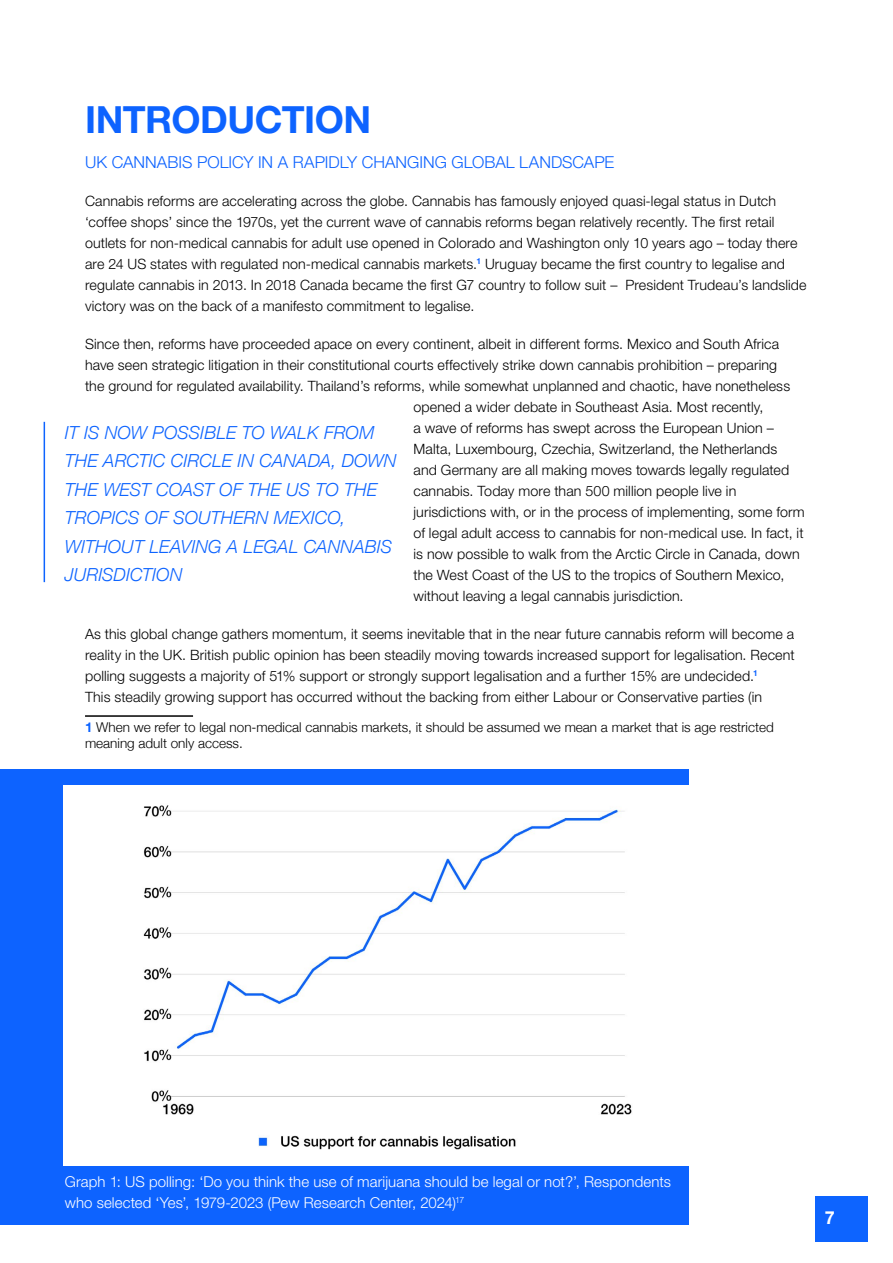
<style>
.page{position:relative;width:893px;height:1263px;background:#fff}
.page>*{position:absolute;margin:0;border:0;box-sizing:border-box;transform-origin:0 0}
.t1{font:700 37.5px "Helvetica Neue LT Std";letter-spacing:-.015em;color:#0d63ff}
.t2{font:italic 300 18px/28.5px "Helvetica Neue";letter-spacing:.005em;color:#0d64ff}
.t3{font:700 18px "Helvetica Neue LT Std";color:#fff}
.t4{font:300 16.5px "Helvetica Neue LT Std";color:#0d63ff}
.t5{font:300 15px/21px "Helvetica Neue LT Std";letter-spacing:.005em;color:#fff}
.t6{font:300 14.25px/21px "Helvetica Neue LT Std";letter-spacing:.01em;color:#000}
.t7{font:300 13.5px/16.2px "Helvetica Neue";color:#000}
.s1{font-weight:700;color:#0d64ff}
</style>
<div class="page">
<div style="left:815px;top:1196px;width:52px;height:46px;background:#0d64ff"></div>
<hr style="left:85px;top:715px;width:108px;height:2px;background:#000">
<hr style="left:44px;top:422px;width:1px;height:160px;background:#0d64ff">
<div style="left:0;top:769px;width:689px;height:455px;background:#0d63ff"></div>
<div style="left:64px;top:785px;width:625px;height:381px;background:#fff"></div>
<h1 class="t1" style="left:85px;top:97px;width:288px">INTRODUCTION</h1>
<p class="t4" style="left:85px;top:152px;width:531px">UK CANNABIS POLICY IN A RAPIDLY CHANGING GLOBAL LANDSCAPE</p>
<p class="t6" style="left:85px;top:190px;width:723px">Cannabis reforms are accelerating across the globe. Cannabis has famously enjoyed quasi-legal status in Dutch ‘coffee shops’ since the 1970s, yet the current wave of cannabis reforms began relatively recently. The first retail outlets for non-medical cannabis for adult use opened in Colorado and Washington only 10 years ago – today there are 24 US states with regulated non-medical cannabis markets.<sup>1</sup> Uruguay became the first country to legalise and regulate cannabis in 2013. In 2018 Canada became the first G7 country to follow suit – President Trudeau’s landslide victory was on the back of a manifesto commitment to legalise.</p>
<p class="t6" style="left:85px;top:333px;width:696px">Since then, reforms have proceeded apace on every continent, albeit in different forms. Mexico and South Africa</p>
<p class="t6" style="left:85px;top:354px;width:694px">have seen strategic litigation in their constitutional courts effectively strike down cannabis prohibition – preparing</p>
<p class="t6" style="left:85px;top:375px;width:707px">the ground for regulated availability. Thailand’s reforms, while somewhat unplanned and chaotic, have nonetheless</p>
<p class="t6" style="left:413px;top:396px;width:351px">opened a wider debate in Southeast Asia. Most recently,</p>
<p class="t6" style="left:413px;top:417px;width:362px">a wave of reforms has swept across the European Union –</p>
<p class="t6" style="left:413px;top:438px;width:365px">Malta, Luxembourg, Czechia, Switzerland, the Netherlands</p>
<p class="t6" style="left:413px;top:459px;width:377px">and Germany are all making moves towards legally regulated</p>
<p class="t6" style="left:413px;top:480px;width:324px">cannabis. Today more than 500 million people live in</p>
<p class="t6" style="left:413px;top:501px;width:393px">jurisdictions with, or in the process of implementing, some form</p>
<p class="t6" style="left:413px;top:522px;width:392px">of legal adult access to cannabis for non-medical use. In fact, it</p>
<p class="t6" style="left:413px;top:543px;width:388px">is now possible to walk from the Arctic Circle in Canada, down</p>
<p class="t6" style="left:413px;top:564px;width:372px">the West Coast of the US to the tropics of Southern Mexico,</p>
<p class="t6" style="left:413px;top:585px;width:272px">without leaving a legal cannabis jurisdiction.</p>
<p class="t6" style="left:85px;top:623px;width:711px">As this global change gathers momentum, it seems inevitable that in the near future cannabis reform will become a reality in the UK. British public opinion has been steadily moving towards increased support for legalisation. Recent polling suggests a majority of 51% support or strongly support legalisation and a further 15% are undecided.<sup>1<br></sup>This steadily growing support has occurred without the backing from either Labour or Conservative parties (in</p>
<p class="t7" style="left:85px;top:718px;width:690px"><span class="s1">1</span> When we refer to legal non-medical cannabis markets, it should be assumed we mean a market that is age restricted meaning adult only access.</p>
<p class="t2" style="left:65px;top:417px;width:333px">IT IS NOW POSSIBLE TO WALK FROM<br>THE ARCTIC CIRCLE IN CANADA, DOWN<br>THE WEST COAST OF THE US TO THE<br>TROPICS OF SOUTHERN MEXICO,<br>WITHOUT LEAVING A LEGAL CANNABIS<br>JURISDICTION</p>
<p class="t5" style="left:65px;top:1170px;width:608px">Graph 1: US polling: ‘Do you think the use of marijuana should be legal or not?’, Respondents who selected ‘Yes’, 1979-2023 (Pew Research Center, 2024)<sup>17</sup></p>
<p class="t3" style="left:825px;top:1206px;width:12px">7</p>
</div>
